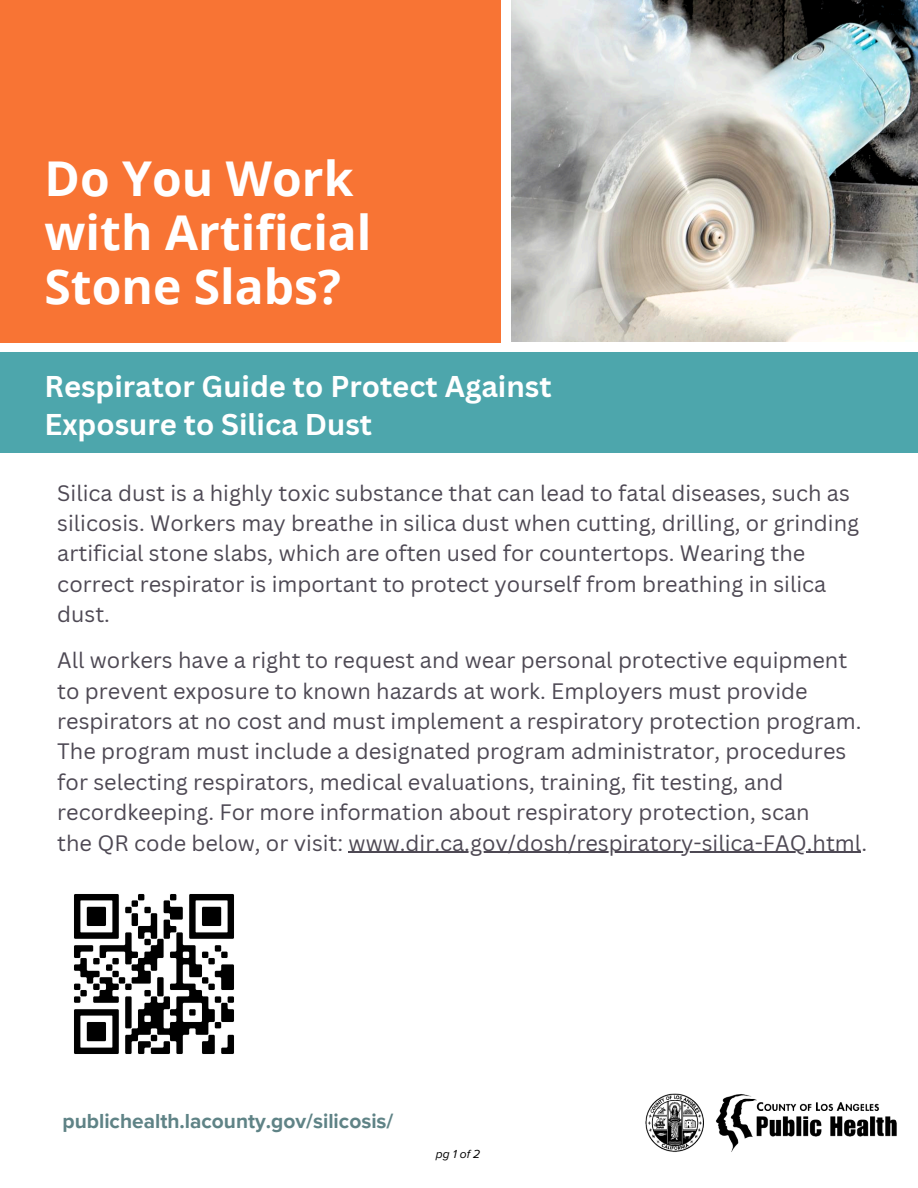
<style>
.page{position:relative;width:918px;height:1188px;background:#fff}
.page>*{position:absolute;margin:0;border:0;box-sizing:border-box;transform-origin:0 0}
.t1{font:700 48px/54px "Open Sans";color:#fff}
.t2{font:700 29.25px/38.2px "Canva Sans";color:#fff}
.t3{font:21.75px/30.3px "Canva Sans";color:#4e4954}
.t4{font:700 20.85px "Proxima Nova";color:#5f8386}
.t5{font:italic 12px "Proxima Nova";letter-spacing:.26em;color:#000}
</style>
<div class="page">
<img style="left:511px;top:0;width:407px;height:342px">
<div style="left:0;top:0;width:500px;height:342px;background:#f87434"></div>
<div style="left:0;top:352px;width:918px;height:101px;background:#4da6ac"></div>
<img style="left:645px;top:1093px;width:252px;height:59px">
<img style="left:74px;top:894px;width:160px;height:160px">
<hr style="left:349px;top:852px;width:512px;height:1px;background:#4e4954">
<p class="t1" style="left:45px;top:151px;width:329px">Do You Work with Artificial<br>Stone Slabs?</p>
<p class="t2" style="left:45px;top:366px;width:509px">Respirator Guide to Protect Against<br>Exposure to Silica Dust</p>
<h4 class="t3" style="left:57px;top:477px;width:803px">Silica dust is a highly toxic substance that can lead to fatal diseases, such as silicosis. Workers may breathe in silica dust when cutting, drilling, or grinding artificial stone slabs, which are often used for countertops. Wearing the correct respirator is important to protect yourself from breathing in silica dust.</h4>
<h4 class="t3" style="left:57px;top:645px;width:811px">All workers have a right to request and wear personal protective equipment to prevent exposure to known hazards at work. Employers must provide respirators at no cost and must implement a respiratory protection program.<br>The program must include a designated program administrator, procedures for selecting respirators, medical evaluations, training, fit testing, and recordkeeping. For more information about respiratory protection, scan<br>the QR code below, or visit: www.dir.ca.gov/dosh/respiratory-silica-FAQ.html.</h4>
<p class="t4" style="left:63px;top:1109px;width:332px">publichealth.lacounty.gov/silicosis/</p>
<h3 class="t5" style="left:436px;top:1147px;width:46px">pg1of2</h3>
</div>
